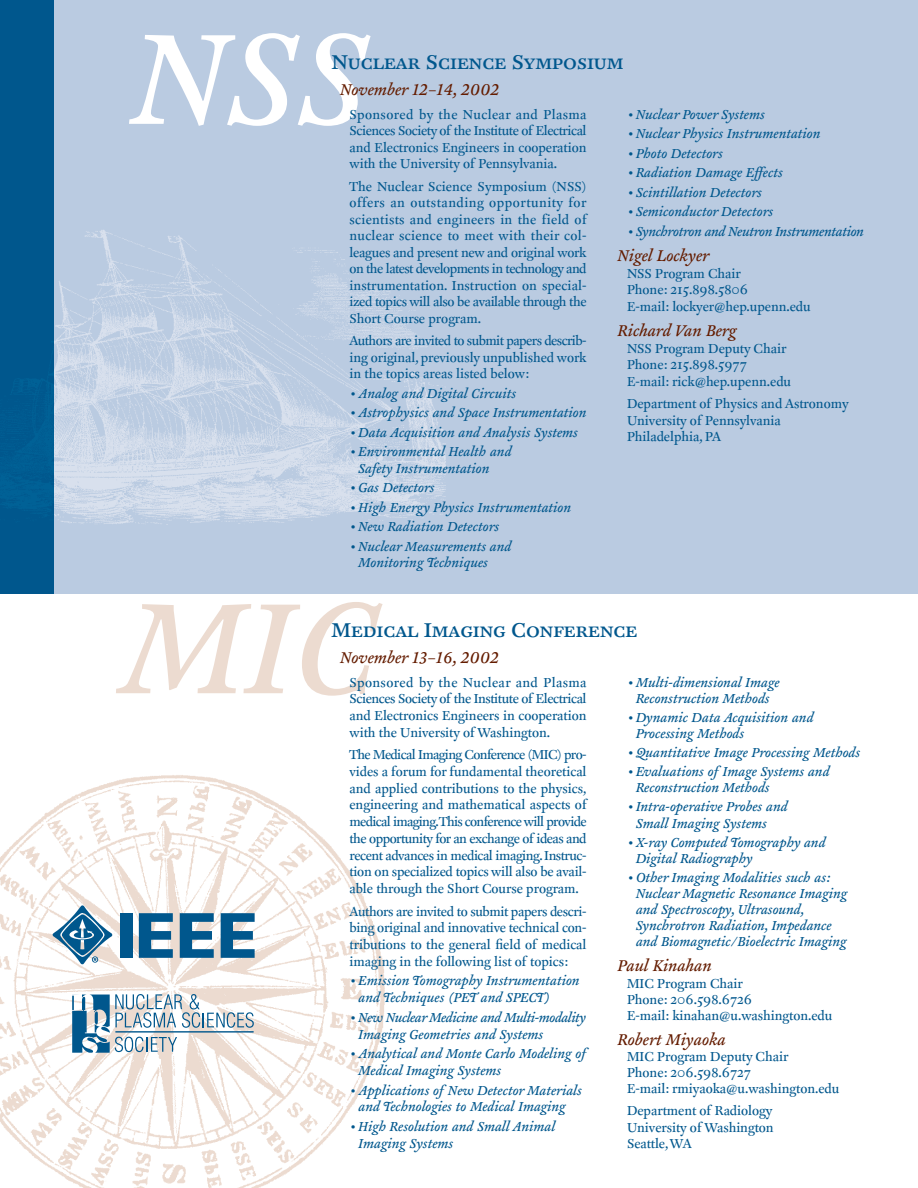
<style>
.page{position:relative;width:918px;height:1188px;background:#fff}
.page>*{position:absolute;margin:0;border:0;box-sizing:border-box;transform-origin:0 0}
.t1{font:italic 135.6px "Clifford Six";color:#ecdbd0}
.t2{font:italic 135.6px "Clifford Six";color:#fff}
.t3{font:21px "Clifford Six Caps";color:#00578d}
.t4{font:18px "Clifford Nine Italic Alt LF";color:#641c00}
.t5{font:15px/16.5px "Clifford Eighteen Roman";color:#00578d;text-align:justify}
.t6{font:italic 15px/16px "Clifford Nine";color:#00578d}
.t7{font:italic 15px/16.6px "Clifford Nine";letter-spacing:-.03em;color:#00578d}
.t8{font:italic 15px "Clifford Nine";letter-spacing:-.025em;color:#00578d}
</style>
<div class="page">
<img style="left:0;top:775px;width:386px;height:413px">
<div style="left:0;top:0;width:918px;height:594px;background:#bacbe1"></div>
<img style="left:54px;top:230px;width:392px;height:294px">
<svg style="left:72px;top:994px;width:182px;height:59px"></svg>
<hr style="left:115px;top:1031px;width:139px;height:2px;background:#00578d">
<div style="left:0;top:0;width:54px;height:594px;background:#00578d"></div>
<div style="left:120px;top:913px;width:12px;height:45px;background:#00578d"></div>
<svg style="left:139px;top:913px;width:34px;height:45px"></svg>
<svg style="left:180px;top:913px;width:34px;height:45px;background:#4783a8"></svg>
<svg style="left:221px;top:913px;width:34px;height:45px"></svg>
<svg style="left:52px;top:905px;width:60px;height:59px"></svg>
<h1 class="t2" style="left:133px;top:25px;width:238px">NSS</h1>
<h2 class="t3" style="left:332px;top:50px;width:294px">Nuclear Science Symposium</h2>
<p class="t4" style="left:340px;top:84px;width:161px">November 12–14, 2002</p>
<p class="t6" style="left:627px;top:109px;width:139px">•Nuclear Power Systems</p>
<p class="t6" style="left:627px;top:128px;width:195px">•Nuclear Physics Instrumentation</p>
<p class="t6" style="left:627px;top:148px;width:97px">•Photo Detectors</p>
<p class="t6" style="left:627px;top:167px;width:157px">•Radiation Damage Effects</p>
<p class="t6" style="left:627px;top:187px;width:136px">•Scintillation Detectors</p>
<p class="t6" style="left:627px;top:206px;width:148px">•Semiconductor Detectors</p>
<p class="t8" style="left:627px;top:227px;width:238px">•Synchrotron and Neutron Instrumentation</p>
<p class="t4" style="left:618px;top:250px;width:93px">Nigel Lockyer</p>
<p class="t5" style="left:627px;top:268px;width:185px;text-align:left">NSS Program Chair<br>Phone: 215.898.5806<br>E-mail: lockyer@hep.upenn.edu</p>
<p class="t4" style="left:618px;top:325px;width:120px">Richard Van Berg</p>
<p class="t5" style="left:627px;top:343px;width:166px;text-align:left">NSS Program Deputy Chair<br>Phone: 215.898.5977<br>E-mail: rick@hep.upenn.edu</p>
<p class="t5" style="left:627px;top:398px;width:223px;text-align:left">Department of Physics and Astronomy<br>University of Pennsylvania<br>Philadelphia, PA</p>
<p class="t5" style="left:350px;top:109px;width:239px">Sponsored by the Nuclear and Plasma Sciences Society of the Institute of Electrical and Electronics Engineers in cooperation with the University of Pennsylvania.</p>
<p class="t5" style="left:350px;top:181px;width:239px">The Nuclear Science Symposium (NSS) offers an outstanding opportunity for scientists and engineers in the field of nuclear science to meet with their col&shy;leagues and present new and original work on the latest developments in technology and instrumentation. Instruction on special&shy;ized topics will also be available through the Short Course program.</p>
<p class="t5" style="left:350px;top:335px;width:239px">Authors are invited to submit papers describ&shy;ing original, previously unpublished work in the topics areas listed below:</p>
<p class="t6" style="left:350px;top:388px;width:168px">•Analog and Digital Circuits</p>
<p class="t6" style="left:350px;top:407px;width:239px">•Astrophysics and Space Instrumentation</p>
<p class="t6" style="left:350px;top:427px;width:230px">•Data Acquisition and Analysis Systems</p>
<p class="t6" style="left:358px;top:446px;width:155px;line-height:16.5px;text-indent:-9px">•Environmental Health and<br>Safety Instrumentation</p>
<p class="t6" style="left:350px;top:482px;width:87px">•Gas Detectors</p>
<p class="t6" style="left:350px;top:502px;width:223px">•High Energy Physics Instrumentation</p>
<p class="t6" style="left:350px;top:521px;width:151px">•New Radiation Detectors</p>
<p class="t6" style="left:358px;top:541px;width:154px;line-height:16.5px;text-indent:-9px">•Nuclear Measurements and<br>Monitoring Techniques</p>
<h1 class="t1" style="left:122px;top:595px;width:256px">MIC</h1>
<h2 class="t3" style="left:332px;top:618px;width:307px">Medical Imaging Conference</h2>
<p class="t4" style="left:340px;top:652px;width:160px">November 13–16, 2002</p>
<p class="t6" style="left:627px;top:677px;width:154px;text-align:center">•Multi-dimensional Image<br>Reconstruction Methods</p>
<p class="t6" style="left:636px;top:712px;width:179px;text-indent:-9px">•Dynamic Data Acquisition and<br>Processing Methods</p>
<p class="t6" style="left:627px;top:747px;width:235px">•Quantitative Image Processing Methods</p>
<p class="t6" style="left:636px;top:766px;width:195px;text-indent:-9px">•Evaluations of Image Systems and<br>Reconstruction Methods</p>
<p class="t6" style="left:636px;top:801px;width:153px;text-indent:-9px">•Intra-operative Probes and<br>Small Imaging Systems</p>
<p class="t6" style="left:636px;top:837px;width:191px;text-indent:-9px">•X-ray Computed Tomography and<br>Digital Radiography</p>
<p class="t6" style="left:636px;top:872px;width:213px;text-indent:-9px">•Other Imaging Modalities such as:<br>Nuclear Magnetic Resonance Imaging and Spectroscopy, Ultrasound, Synchrotron Radiation, Impedance and Biomagnetic/Bioelectric Imaging</p>
<p class="t4" style="left:618px;top:960px;width:95px">Paul Kinahan</p>
<p class="t5" style="left:627px;top:978px;width:207px;line-height:16px;text-align:left">MIC Program Chair<br>Phone: 206.598.6726<br>E-mail: kinahan@u.washington.edu</p>
<p class="t4" style="left:618px;top:1034px;width:109px">Robert Miyaoka</p>
<p class="t5" style="left:627px;top:1051px;width:214px;line-height:16px;text-align:left">MIC Program Deputy Chair<br>Phone: 206.598.6727<br>E-mail: rmiyaoka@u.washington.edu</p>
<p class="t5" style="left:627px;top:1106px;width:148px;line-height:16px">Department of Radiology University of Washington Seattle,WA</p>
<p class="t5" style="left:350px;top:676px;width:239px">Sponsored by the Nuclear and Plasma Sciences Society of the Institute of Electrical and Electronics Engineers in cooperation with the University of Washington.</p>
<p class="t5" style="left:350px;top:749px;width:239px">The Medical Imaging Conference (MIC) pro&shy;vides a forum for fundamental theoretical and applied contributions to the physics, engineering and mathematical aspects of medical imaging.This conference will provide the opportunity for an exchange of ideas and recent advances in medical imaging.Instruc&shy;tion on specialized topics will also be avail&shy;able through the Short Course program.</p>
<p class="t5" style="left:350px;top:905px;width:239px">Authors are invited to submit papers descri&shy;bing original and innovative technical con&shy;tributions to the general field of medical imaging in the following list of topics:</p>
<p class="t6" style="left:358px;top:975px;width:223px;line-height:16.6px;text-indent:-9px">•Emission Tomography Instrumentation and Techniques (PET and SPECT)</p>
<p class="t7" style="left:358px;top:1012px;width:229px;text-indent:-9px">•New Nuclear Medicine and Multi-modality<br>Imaging Geometries and Systems</p>
<p class="t6" style="left:358px;top:1048px;width:229px;line-height:16.6px;text-indent:-9px">•Analytical and Monte Carlo Modeling of<br>Medical Imaging Systems</p>
<p class="t6" style="left:350px;top:1084px;width:234px;line-height:16.6px;text-align:center">•Applications of New Detector Materials and Technologies to Medical Imaging</p>
<p class="t6" style="left:358px;top:1121px;width:198px;line-height:16.6px;text-indent:-9px">•High Resolution and Small Animal<br>Imaging Systems</p>
</div>
